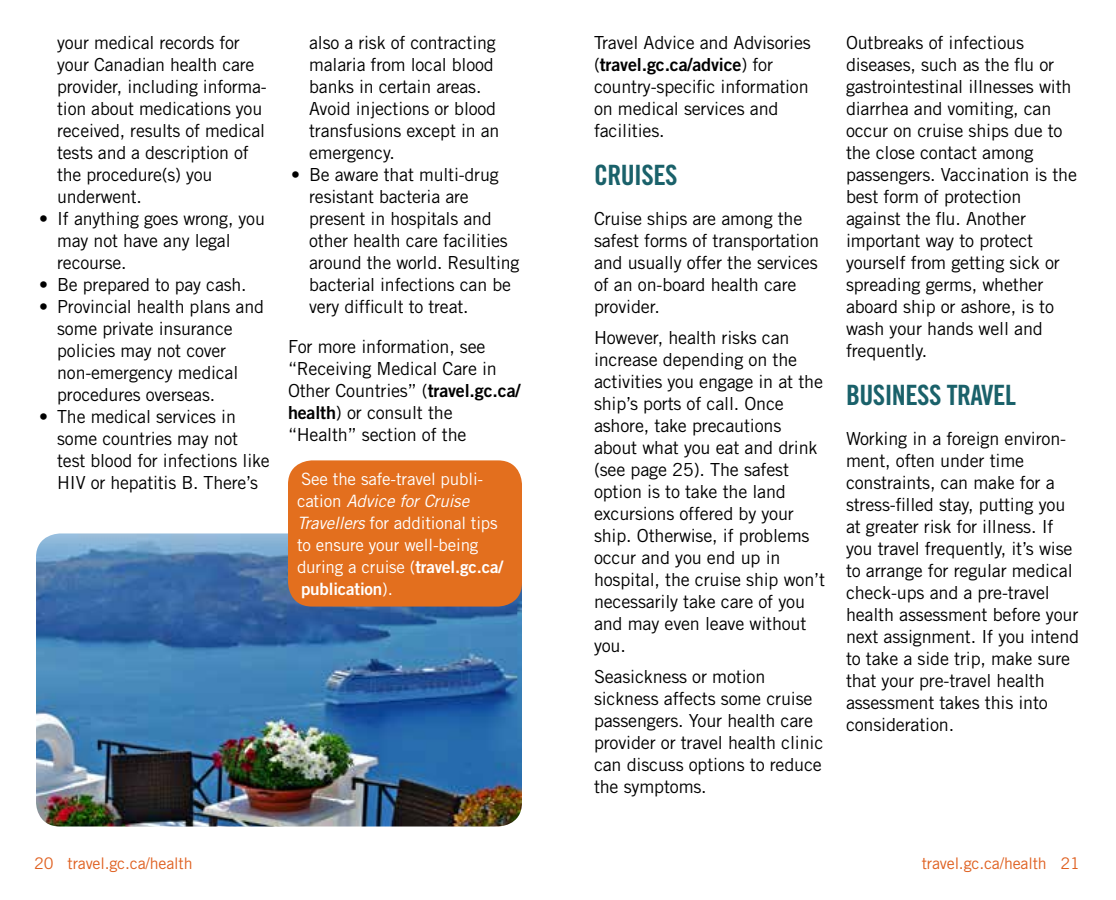
<style>
.page{position:relative;width:1116px;height:900px;background:#fff}
.page>*{position:absolute;margin:0;border:0;box-sizing:border-box;transform-origin:0 0}
.t1{font:28px "Trade Gothic LT Std Bd Cn 20";letter-spacing:-.02em;color:#1a616a}
.t2{font:18px/22px "Trade Gothic LT Std";letter-spacing:-.01em;color:#000}
.t3{font:18px "Trade Gothic LT Std Bd 2";letter-spacing:-.01em;color:#000}
.t4{font:17px/22px "Trade Gothic LT Std";letter-spacing:-.01em;color:#fff}
.t5{font:17px "Trade Gothic LT Std Bd 2";letter-spacing:-.01em;color:#fff}
.t6{font:16px "Trade Gothic LT Std";letter-spacing:-.01em;color:#df6020}
.s1{font-family:"Trade Gothic LT Std Bd 2"}
.s2{font-style:italic}
.s3{font-family:"Trade Gothic LT Std"}
</style>
<div class="page">
<img style="left:36px;top:533px;width:486px;height:294px">
<div style="left:288px;top:460px;width:234px;height:147px;background:#e36f1e;border-radius:24px"></div>
<p class="t2" style="left:57px;top:31px;width:211px">your medical records for your Canadian health care provider, including informa&shy;tion about medications you received, results of medical tests and a description of the procedure(s) you underwent.</p>
<p class="t2" style="left:57px;top:207px;width:209px;text-indent:-18px">• If anything goes wrong, you may not have any legal recourse.</p>
<p class="t2" style="left:39px;top:273px;width:209px">• Be prepared to pay cash.</p>
<p class="t2" style="left:57px;top:295px;width:208px;text-indent:-18px">• Provincial health plans and some private insurance policies may not cover non-emergency medical procedures overseas.</p>
<p class="t2" style="left:57px;top:405px;width:214px;text-indent:-18px">• The medical services in some countries may not test blood for infections like<br>HIV or hepatitis B. There’s</p>
<p class="t2" style="left:309px;top:31px;width:192px">also a risk of contracting malaria from local blood banks in certain areas.<br>Avoid injections or blood transfusions except in an emergency.</p>
<p class="t2" style="left:309px;top:163px;width:212px;text-indent:-18px">• Be aware that multi-drug resistant bacteria are present in hospitals and other health care facilities around the world. Resulting bacterial infections can be very difficult to treat.</p>
<p class="t2" style="left:288px;top:335px;width:234px">For more information, see “Receiving Medical Care in<br>Other Countries” (<span class="s1">travel.gc.ca/ health</span>) or consult the “Health” section of the</p>
<p class="t4" style="left:297px;top:467px;width:208px">See the safe-travel publi&shy;cation <span class="s2">Advice for Cruise<br>Travellers</span> for additional tips to ensure your well-being during a cruise (<span class="s1">travel.gc.ca/</span></p>
<p class="t5" style="left:301px;top:578px;width:93px">publication<span class="s3">).</span></p>
<p class="t2" style="left:594px;top:31px;width:218px">Travel Advice and Advisories</p>
<p class="t3" style="left:594px;top:53px;width:181px"><span class="s3">(</span>travel.gc.ca/advice<span class="s3">) for</span></p>
<p class="t2" style="left:594px;top:75px;width:216px">country-specific information on medical services and facilities.</p>
<h1 class="t1" style="left:594px;top:158px;width:85px">CRUISES</h1>
<p class="t2" style="left:594px;top:207px;width:227px">Cruise ships are among the safest forms of transportation and usually offer the services of an on-board health care provider.</p>
<p class="t2" style="left:594px;top:326px;width:233px">However, health risks can increase depending on the activities you engage in at the ship’s ports of call. Once ashore, take precautions about what you eat and drink (see page 25). The safest option is to take the land excursions offered by your ship. Otherwise, if problems occur and you end up in hospital, the cruise ship won’t necessarily take care of you and may even leave without you.</p>
<p class="t2" style="left:594px;top:665px;width:231px">Seasickness or motion sickness affects some cruise passengers. Your health care provider or travel health clinic can discuss options to reduce the symptoms.</p>
<p class="t2" style="left:846px;top:31px;width:233px">Outbreaks of infectious diseases, such as the flu or gastrointestinal illnesses with diarrhea and vomiting, can occur on cruise ships due to the close contact among passengers. Vaccination is the best form of protection against the flu. Another important way to protect yourself from getting sick or spreading germs, whether aboard ship or ashore, is to wash your hands well and frequently.</p>
<h1 class="t1" style="left:846px;top:378px;width:171px">BUSINESS TRAVEL</h1>
<p class="t2" style="left:846px;top:427px;width:235px">Working in a foreign environ&shy;ment, often under time constraints, can make for a stress-filled stay, putting you at greater risk for illness. If you travel frequently, it’s wise to arrange for regular medical check-ups and a pre-travel health assessment before your next assignment. If you intend to take a side trip, make sure that your pre-travel health assessment takes this into consideration.</p>
<p class="t6" style="left:34px;top:853px;width:160px">20 travel.gc.ca/health</p>
<p class="t6" style="left:922px;top:853px;width:160px">travel.gc.ca/health 21</p>
</div>
